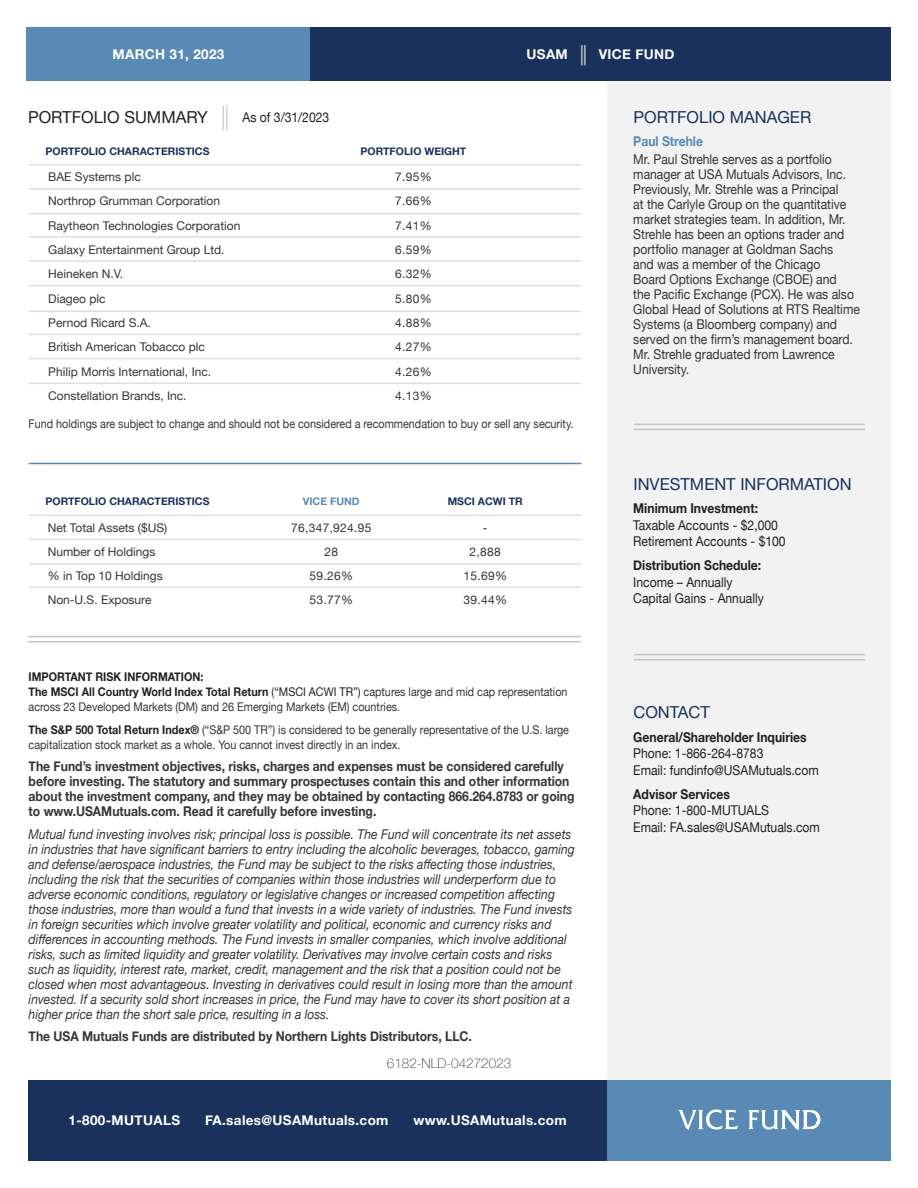
<style>
.page{position:relative;width:918px;height:1188px;background:#fff}
.page>*{position:absolute;margin:0;border:0;box-sizing:border-box;transform-origin:0 0}
.t1{font:16.5px "Helvetica Neue";color:#19315c}
.t2{font:16.5px "Helvetica Neue";color:#231f20}
.t3{font:italic 13.5px/15px "Helvetica Neue";color:#343535;scale:.9 1}
.t4{font:13.5px/15px "Helvetica Neue";color:#343535;scale:.9 1}
.t5{font:700 13.5px/15px "Helvetica Neue";color:#343535;scale:.9 1}
.t6{font:13.5px "Helvetica Neue";color:#231f20;scale:.9 1}
.t7{font:700 13.5px "Helvetica Neue";color:#231f20;scale:.9 1}
.t8{font:700 13.5px "Helvetica Neue";letter-spacing:.025em;color:#fff}
.t9{font:100 13.5px "Helvetica Neue";color:#343535}
.t10{font:700 13.5px "Helvetica Neue";color:#598ab5;scale:.9 1}
.t11{font:12px/15px "Helvetica Neue";color:#343535;scale:.9 1}
.t12{font:12px "Helvetica Neue";color:#343535}
.t13{font:700 12px "Helvetica Neue";color:#231f20;scale:.9 1}
.t14{font:12px "Helvetica Neue";letter-spacing:.025em;color:#343535}
.t15{font:700 10.5px "Helvetica Neue";color:#19315c}
.t16{font:700 10.5px "Helvetica Neue";color:#598ab5}
.s1{font-size:20.25px;color:#c4c4c4}
.s2{font-size:24.75px;color:#c4c4c4}
.s3{font-size:13.5px}
.s4{font-weight:700;color:#231f20}
.s5{color:#231f20}
</style>
<div class="page">
<div style="left:607px;top:81px;width:284px;height:999px;background:#f1f2f1"></div>
<div style="left:28px;top:1080px;width:579px;height:81px;background:#19315c"></div>
<div style="left:607px;top:1080px;width:284px;height:81px;background:#598ab5"></div>
<div style="left:310px;top:27px;width:581px;height:54px;background:#19315c"></div>
<div style="left:27px;top:27px;width:283px;height:54px;background:#598ab5"></div>
<hr style="left:28px;top:636px;width:553px;height:1px;background:#c4c4c4">
<hr style="left:28px;top:641px;width:553px;height:2px;background:#c4c4c4">
<hr style="left:29px;top:539px;width:552px;height:1px;background:#e0dfde">
<hr style="left:29px;top:188px;width:552px;height:2px;background:#e0dfde">
<hr style="left:29px;top:260px;width:552px;height:2px;background:#e0dfde">
<hr style="left:29px;top:358px;width:552px;height:1px;background:#e0dfde">
<hr style="left:29px;top:514px;width:552px;height:2px;background:#e0dfde">
<hr style="left:29px;top:463px;width:552px;height:1px;background:#598ab5">
<hr style="left:29px;top:164px;width:552px;height:2px;background:#e0dfde">
<hr style="left:29px;top:236px;width:552px;height:2px;background:#e0dfde">
<hr style="left:29px;top:334px;width:552px;height:1px;background:#e0dfde">
<hr style="left:29px;top:563px;width:552px;height:2px;background:#e0dfde">
<hr style="left:29px;top:587px;width:552px;height:1px;background:#e0dfde">
<hr style="left:29px;top:213px;width:552px;height:1px;background:#e0dfde">
<hr style="left:29px;top:311px;width:552px;height:1px;background:#e0dfde">
<hr style="left:29px;top:285px;width:552px;height:1px;background:#e0dfde">
<hr style="left:29px;top:383px;width:552px;height:1px;background:#e0dfde">
<svg style="left:678px;top:1109px;width:60px;height:21px"></svg>
<svg style="left:748px;top:1110px;width:72px;height:20px"></svg>
<hr style="left:634px;top:654px;width:231px;height:1px;background:#c4c4c4">
<hr style="left:634px;top:659px;width:231px;height:1px;background:#c4c4c4">
<hr style="left:634px;top:424px;width:231px;height:1px;background:#c4c4c4">
<hr style="left:634px;top:429px;width:231px;height:1px;background:#c4c4c4">
<p class="t8" style="left:113px;top:44px;width:113px">MARCH 31, 2023</p>
<p class="t8" style="left:527px;top:44px;width:149px">USAM <span class="s1">||</span> VICE FUND</p>
<p class="t2" style="left:28px;top:105px;width:303px">PORTFOLIO SUMMARY <span class="s2">||</span> <span class="s3">As of 3/31/2023</span></p>
<p class="t15" style="left:46px;top:143px;width:165px">PORTFOLIO CHARACTERISTICS</p>
<p class="t12" style="left:48px;top:168px;width:94px">BAE Systems plc</p>
<p class="t12" style="left:48px;top:192px;width:173px">Northrop Grumman Corporation</p>
<p class="t12" style="left:48px;top:217px;width:194px">Raytheon Technologies Corporation</p>
<p class="t12" style="left:48px;top:241px;width:178px">Galaxy Entertainment Group Ltd.</p>
<p class="t12" style="left:48px;top:265px;width:76px">Heineken N.V.</p>
<p class="t12" style="left:48px;top:290px;width:59px">Diageo plc</p>
<p class="t12" style="left:48px;top:314px;width:104px">Pernod Ricard S.A.</p>
<p class="t12" style="left:48px;top:338px;width:158px">British American Tobacco plc</p>
<p class="t12" style="left:48px;top:363px;width:164px">Philip Morris International, Inc.</p>
<p class="t12" style="left:48px;top:387px;width:140px">Constellation Brands, Inc.</p>
<p class="t15" style="left:361px;top:143px;width:107px">PORTFOLIO WEIGHT</p>
<p class="t12" style="left:395px;top:168px;width:38px">7.95%</p>
<p class="t12" style="left:395px;top:192px;width:38px">7.66%</p>
<p class="t12" style="left:395px;top:217px;width:38px">7.41%</p>
<p class="t12" style="left:395px;top:241px;width:38px">6.59%</p>
<p class="t12" style="left:395px;top:265px;width:38px">6.32%</p>
<p class="t12" style="left:395px;top:290px;width:38px">5.80%</p>
<p class="t12" style="left:395px;top:314px;width:38px">4.88%</p>
<p class="t12" style="left:395px;top:338px;width:38px">4.27%</p>
<p class="t12" style="left:395px;top:363px;width:38px">4.26%</p>
<p class="t12" style="left:395px;top:387px;width:38px">4.13%</p>
<p class="t11" style="left:29px;top:417px;width:607px">Fund holdings are subject to change and should not be considered a recommendation to buy or sell any security.</p>
<p class="t15" style="left:46px;top:493px;width:165px">PORTFOLIO CHARACTERISTICS</p>
<p class="t12" style="left:48px;top:519px;width:121px">Net Total Assets ($US)</p>
<p class="t12" style="left:48px;top:543px;width:109px">Number of Holdings</p>
<p class="t12" style="left:48px;top:567px;width:117px">% in Top 10 Holdings</p>
<p class="t12" style="left:48px;top:591px;width:105px">Non-U.S. Exposure</p>
<p class="t16" style="left:303px;top:493px;width:58px">VICE FUND</p>
<p class="t15" style="left:448px;top:493px;width:77px">MSCI ACWI TR</p>
<p class="t14" style="left:291px;top:519px;width:82px">76,347,924.95</p>
<p class="t12" style="left:325px;top:543px;width:15px">28</p>
<p class="t12" style="left:310px;top:567px;width:45px">59.26%</p>
<p class="t12" style="left:310px;top:591px;width:45px">53.77%</p>
<p class="t12" style="left:483px;top:519px;width:6px">-</p>
<p class="t12" style="left:470px;top:543px;width:33px">2,888</p>
<p class="t12" style="left:464px;top:567px;width:45px">15.69%</p>
<p class="t12" style="left:464px;top:591px;width:45px">39.44%</p>
<p class="t13" style="left:29px;top:668px;width:196px">IMPORTANT RISK INFORMATION:</p>
<p class="t11" style="left:29px;top:685px;width:600px"><span class="s4">The MSCI All Country World Index Total Return</span> <span class="s5">(“MSCI ACWI TR”)</span> captures large and mid cap representation across 23 Developed Markets (DM) and 26 Emerging Markets (EM) countries.</p>
<p class="t11" style="left:29px;top:723px;width:602px"><span class="s4">The S&amp;P 500 Total Return Index®</span> (“S&amp;P 500 TR”) is considered to be generally representative of the U.S. large capitalization stock market as a whole. You cannot invest directly in an index.</p>
<p class="t5" style="left:29px;top:759px;width:608px">The Fund’s investment objectives, risks, charges and expenses must be considered carefully before investing. The statutory and summary prospectuses contain this and other information about the investment company, and they may be obtained by contacting 866.264.8783 or going to www.USAMutuals.com. Read it carefully before investing.</p>
<p class="t3" style="left:29px;top:827px;width:608px">Mutual fund investing involves risk; principal loss is possible. The Fund will concentrate its net assets in industries that have significant barriers to entry including the alcoholic beverages, tobacco, gaming and defense/aerospace industries, the Fund may be subject to the risks affecting those industries, including the risk that the securities of companies within those industries will underperform due to adverse economic conditions, regulatory or legislative changes or increased competition affecting those industries, more than would a fund that invests in a wide variety of industries. The Fund invests in foreign securities which involve greater volatility and political, economic and currency risks and differences in accounting methods. The Fund invests in smaller companies, which involve additional risks, such as limited liquidity and greater volatility. Derivatives may involve certain costs and risks such as liquidity, interest rate, market, credit, management and the risk that a position could not be closed when most advantageous. Investing in derivatives could result in losing more than the amount invested. If a security sold short increases in price, the Fund may have to cover its short position at a higher price than the short sale price, resulting in a loss.</p>
<p class="t5" style="left:29px;top:1029px;width:494px">The USA Mutuals Funds are distributed by Northern Lights Distributors, LLC.</p>
<p class="t9" style="left:387px;top:1053px;width:126px">6182-NLD-04272023</p>
<p class="t8" style="left:69px;top:1109px;width:113px">1-800-MUTUALS</p>
<p class="t8" style="left:205px;top:1109px;width:185px">FA.sales@USAMutuals.com</p>
<p class="t8" style="left:413px;top:1109px;width:155px">www.USAMutuals.com</p>
<p class="t1" style="left:633px;top:105px;width:179px">PORTFOLIO MANAGER</p>
<p class="t10" style="left:633px;top:131px;width:79px">Paul Strehle</p>
<p class="t4" style="left:633px;top:153px;width:253px">Mr. Paul Strehle serves as a portfolio manager at USA Mutuals Advisors, Inc.<br>Previously, Mr. Strehle was a Principal<br>at the Carlyle Group on the quantitative market strategies team. In addition, Mr.<br>Strehle has been an options trader and portfolio manager at Goldman Sachs<br>and was a member of the Chicago<br>Board Options Exchange (CBOE) and<br>the Pacific Exchange (PCX). He was also Global Head of Solutions at RTS Realtime Systems (a Bloomberg company) and served on the firm’s management board.<br>Mr. Strehle graduated from Lawrence University.</p>
<p class="t1" style="left:633px;top:472px;width:220px">INVESTMENT INFORMATION</p>
<p class="t7" style="left:633px;top:498px;width:140px">Minimum Investment:</p>
<p class="t6" style="left:633px;top:515px;width:162px">Taxable Accounts - $2,000</p>
<p class="t6" style="left:633px;top:532px;width:171px">Retirement Accounts - $100</p>
<p class="t7" style="left:633px;top:555px;width:144px">Distribution Schedule:</p>
<p class="t6" style="left:633px;top:572px;width:112px">Income – Annually</p>
<p class="t6" style="left:633px;top:589px;width:147px">Capital Gains - Annually</p>
<p class="t1" style="left:633px;top:700px;width:78px">CONTACT</p>
<p class="t7" style="left:633px;top:726px;width:194px">General/Shareholder Inquiries</p>
<p class="t6" style="left:633px;top:744px;width:146px">Phone: 1-866-264-8783</p>
<p class="t6" style="left:633px;top:760px;width:208px">Email: fundinfo@USAMutuals.com</p>
<p class="t7" style="left:633px;top:783px;width:109px">Advisor Services</p>
<p class="t6" style="left:633px;top:801px;width:152px">Phone: 1-800-MUTUALS</p>
<p class="t6" style="left:633px;top:817px;width:209px">Email: FA.sales@USAMutuals.com</p>
</div>
